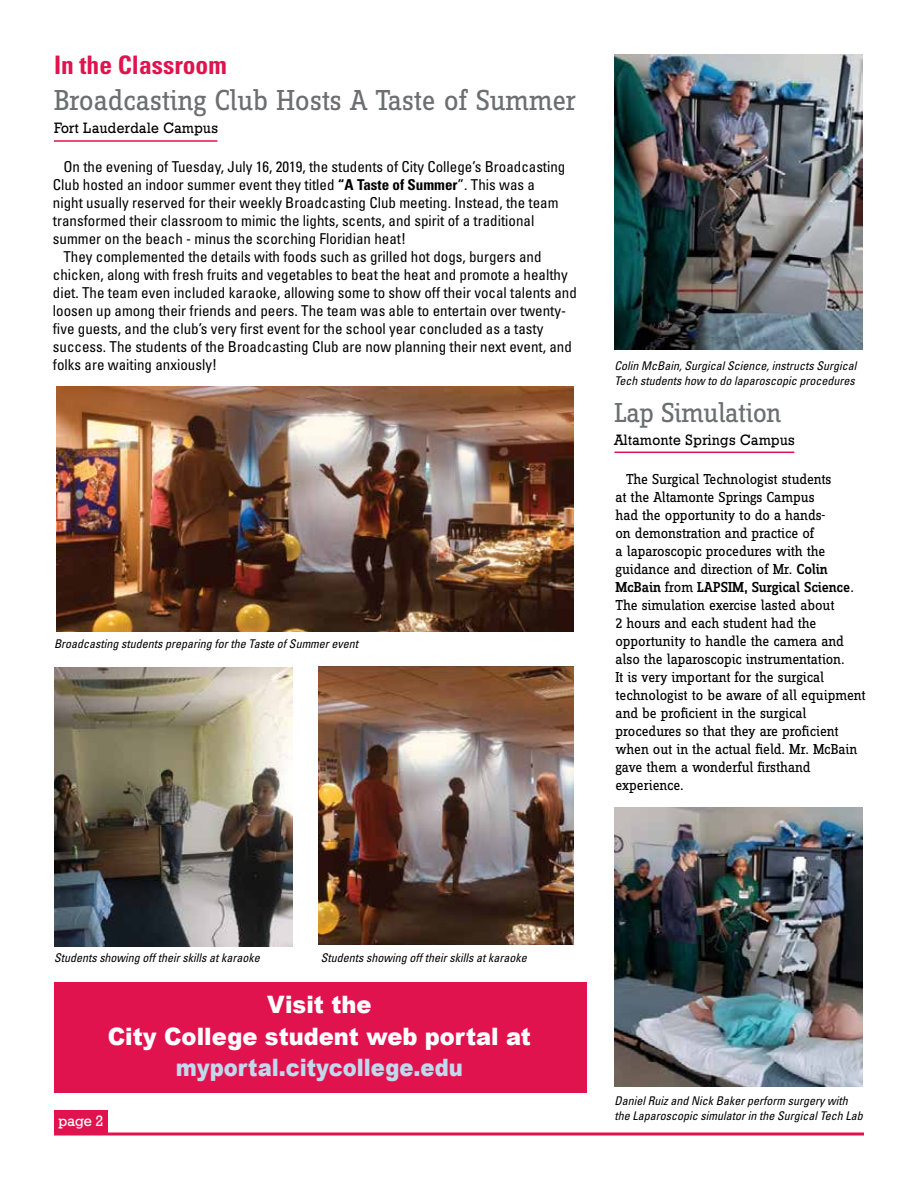
<style>
.page{position:relative;width:918px;height:1188px;background:#fff}
.page>*{position:absolute;margin:0;border:0;box-sizing:border-box;transform-origin:0 0}
.t1{font:30px "Zine Slab Dis";color:#6d6e71}
.t2{font:28.5px "Zine Slab Dis";letter-spacing:-.02em;color:#6d6e71}
.t3{font:700 condensed 25.5px "Univers";color:#e1134f}
.t4{font:900 24px/31.5px "Arial";color:#fff;text-align:center;scale:.94 1}
.t5{font:900 24px "Arial";color:#c1d9ed;scale:.88 1}
.t6{font:condensed 15px "Univers";color:#000}
.t7{font:15px/18px "Zine Slab Dis";color:#000}
.t8{font:15px "Geometric Slab 712 BT Medium A";letter-spacing:.03em;color:#000;scale:.95 1}
.t9{font:15px "Geometric Slab 712 BT Medium A";color:#fff}
.t10{font:italic condensed 12px/15px "Univers";color:#000}
.s1{font-weight:700}
.s2{font-weight:500}
</style>
<div class="page">
<img style="left:615px;top:54px;width:248px;height:296px">
<svg style="left:54px;top:1132px;width:810px;height:4px;background:#e84d7a"></svg>
<div style="left:54px;top:1110px;width:54px;height:24px;background:#e1134f"></div>
<img style="left:56px;top:387px;width:517px;height:244px">
<div style="left:54px;top:983px;width:532px;height:110px;background:#e1134f"></div>
<hr style="left:54px;top:140px;width:163px;height:2px;background:#e1134f">
<img style="left:54px;top:667px;width:239px;height:279px">
<img style="left:319px;top:666px;width:254px;height:279px">
<hr style="left:615px;top:452px;width:179px;height:1px;background:#e1134f">
<img style="left:615px;top:808px;width:248px;height:278px">
<h3 class="t3" style="left:54px;top:49px;width:174px">In the Classroom</h3>
<h1 class="t1" style="left:54px;top:85px;width:524px">Broadcasting Club Hosts A Taste of Summer</h1>
<p class="t8" style="left:54px;top:119px;width:174px">Fort Lauderdale Campus</p>
<p class="t6" style="left:63px;top:157px;width:504px">On the evening of Tuesday, July 16, 2019, the students of City College’s Broadcasting</p>
<p class="t6" style="left:53px;top:175px;width:484px">Club hosted an indoor summer event they titled <span class="s1">“A Taste of Summer</span>”. This was a</p>
<p class="t6" style="left:53px;top:193px;width:507px">night usually reserved for their weekly Broadcasting Club meeting. Instead, the team</p>
<p class="t6" style="left:53px;top:211px;width:483px">transformed their classroom to mimic the lights, scents, and spirit of a traditional</p>
<p class="t6" style="left:53px;top:229px;width:355px">summer on the beach - minus the scorching Floridian heat!</p>
<p class="t6" style="left:63px;top:247px;width:480px">They complemented the details with foods such as grilled hot dogs, burgers and</p>
<p class="t6" style="left:53px;top:265px;width:516px">chicken, along with fresh fruits and vegetables to beat the heat and promote a healthy</p>
<p class="t6" style="left:53px;top:283px;width:526px">diet. The team even included karaoke, allowing some to show off their vocal talents and</p>
<p class="t6" style="left:53px;top:301px;width:515px">loosen up among their friends and peers. The team was able to entertain over twenty-</p>
<p class="t6" style="left:53px;top:319px;width:492px">five guests, and the club’s very first event for the school year concluded as a tasty</p>
<p class="t6" style="left:53px;top:337px;width:521px">success. The students of the Broadcasting Club are now planning their next event, and</p>
<p class="t6" style="left:53px;top:355px;width:166px">folks are waiting anxiously!</p>
<p class="t10" style="left:54px;top:635px;width:306px">Broadcasting students preparing for the Taste of Summer event</p>
<p class="t10" style="left:615px;top:358px;width:243px">Colin McBain, Surgical Science, instructs Surgical<br>Tech students how to do laparoscopic procedures</p>
<h2 class="t2" style="left:615px;top:399px;width:168px">Lap Simulation</h2>
<p class="t8" style="left:615px;top:431px;width:191px">Altamonte Springs Campus</p>
<p class="t7" style="left:616px;top:471px;width:252px;text-indent:10px">The Surgical Technologist students<br>at the Altamonte Springs Campus<br>had the opportunity to do a hands-<br>on demonstration and practice of<br>a laparoscopic procedures with the guidance and direction of Mr. <span class="s2">Colin McBain</span> from <span class="s2">LAPSIM, Surgical Science</span>.<br>The simulation exercise lasted about<br>2 hours and each student had the opportunity to handle the camera and also the laparoscopic instrumentation.<br>It is very important for the surgical technologist to be aware of all equipment and be proficient in the surgical procedures so that they are proficient when out in the actual field. Mr. McBain gave them a wonderful firsthand experience.</p>
<p class="t10" style="left:54px;top:950px;width:207px">Students showing off their skills at karaoke</p>
<p class="t10" style="left:321px;top:950px;width:207px">Students showing off their skills at karaoke</p>
<h3 class="t4" style="left:108px;top:989px;width:452px">Visit the<br>City College student web portal at</h3>
<h3 class="t5" style="left:176px;top:1054px;width:328px">myportal.citycollege.edu</h3>
<p class="t9" style="left:58px;top:1112px;width:46px">page 2</p>
<p class="t10" style="left:615px;top:1093px;width:250px">Daniel Ruiz and Nick Baker perform surgery with the Laparoscopic simulator in the Surgical Tech Lab</p>
</div>
